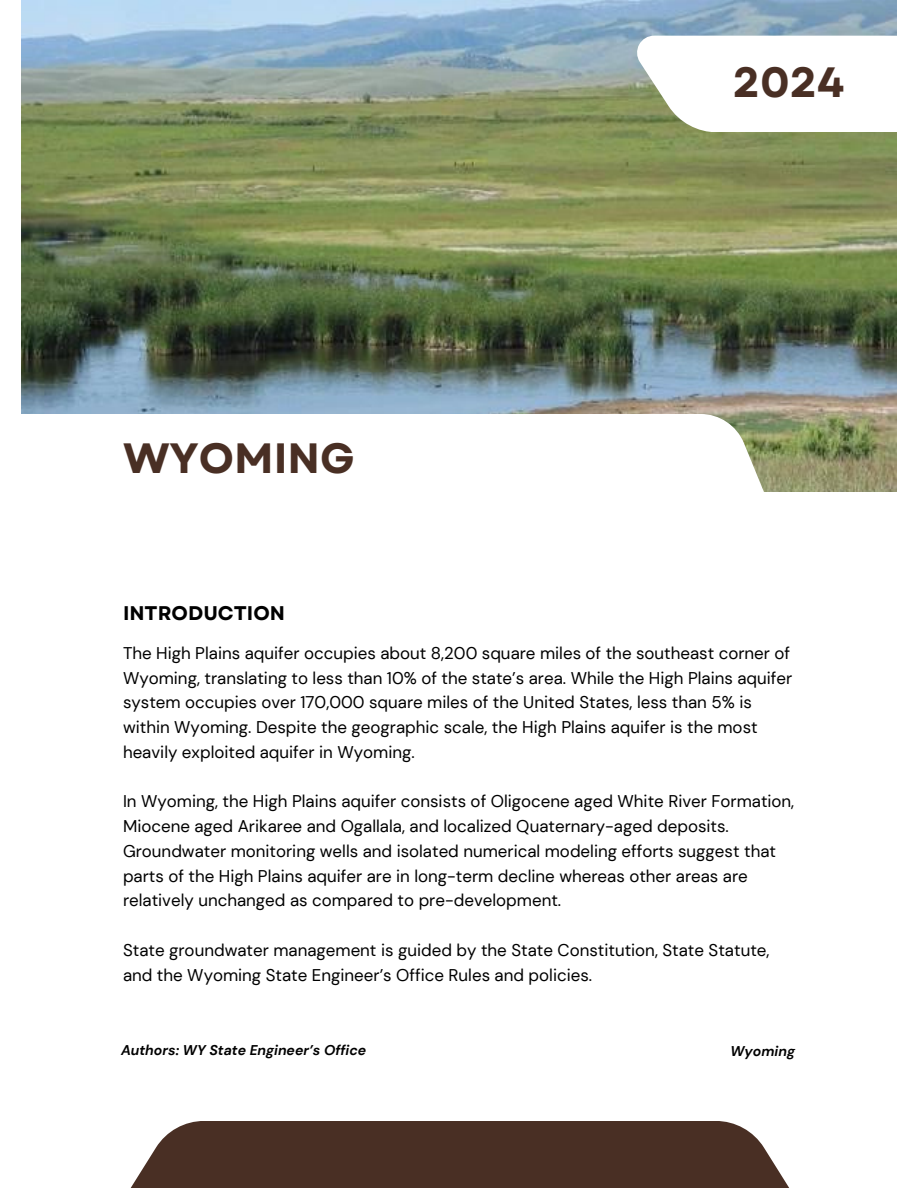
<style>
.page{position:relative;width:918px;height:1188px;background:#fff}
.page>*{position:absolute;margin:0;border:0;box-sizing:border-box;transform-origin:0 0}
.t1{font:700 42.3px "Garet";color:#492f24}
.t2{font:700 19.8px "Garet";color:#000}
.t3{font:16.95px/24.8px "DM Sans";color:#000}
.t4{font:italic 700 14.1px "DM Sans";color:#000}
</style>
<div class="page">
<img style="left:22px;top:0;width:874px;height:491px">
<svg style="left:22px;top:414px;width:763px;height:78px"></svg>
<div style="left:637px;top:36px;width:281px;height:96px;background:#fff"></div>
<div style="left:123px;top:1121px;width:674px;height:67px;background:#492f24"></div>
<h3 class="t1" style="left:123px;top:428px;width:233px">WYOMING</h3>
<p class="t2" style="left:123px;top:598px;width:164px">INTRODUCTION</p>
<p class="t1" style="left:733px;top:52px;width:113px">2024</p>
<h1 class="t3" style="left:123px;top:641px;width:671px">The High Plains aquifer occupies about 8,200 square miles of the southeast corner of Wyoming, translating to less than 10% of the state’s area. While the High Plains aquifer system occupies over 170,000 square miles of the United States, less than 5% is within Wyoming. Despite the geographic scale, the High Plains aquifer is the most heavily exploited aquifer in Wyoming.</h1>
<h1 class="t3" style="left:123px;top:789px;width:673px">In Wyoming, the High Plains aquifer consists of Oligocene aged White River Formation, Miocene aged Arikaree and Ogallala, and localized Quaternary-aged deposits.<br>Groundwater monitoring wells and isolated numerical modeling efforts suggest that parts of the High Plains aquifer are in long-term decline whereas other areas are relatively unchanged as compared to pre-development.</h1>
<h2 class="t3" style="left:123px;top:938px;width:648px">State groundwater management is guided by the State Constitution, State Statute, and the Wyoming State Engineer’s Office Rules and policies.</h2>
<h3 class="t4" style="left:121px;top:1041px;width:247px">Authors: WY State Engineer’s Office</h3>
<h3 class="t4" style="left:730px;top:1042px;width:66px">Wyoming</h3>
</div>
